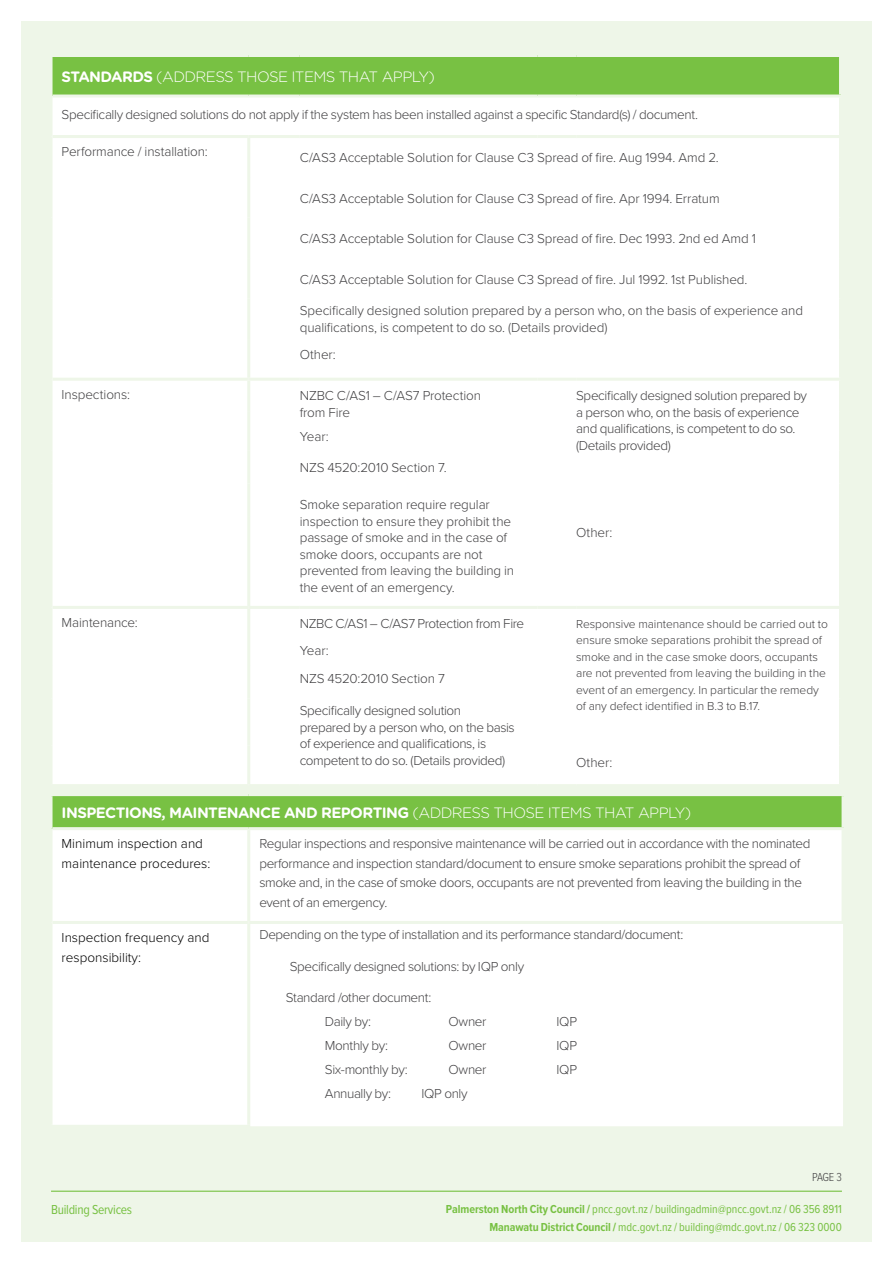
<style>
.page{position:relative;width:893px;height:1263px;background:#fff}
.page>*{position:absolute;margin:0;border:0;box-sizing:border-box;transform-origin:0 0}
.t1{font:700 15px "Gotham Rounded";letter-spacing:-.04em;color:#fff}
.t2{font:300 15px "Gotham Rounded";letter-spacing:-.04em;color:#fff}
.t3{font:300 13.5px/16.5px "Proxima Nova";letter-spacing:-.02em;color:#414042}
.t4{font:300 13.5px/19.5px "Proxima Nova";color:#000}
.t5{font:13.5px "Proxima Nova Cond";letter-spacing:-.02em;color:#78c143}
.t6{font:300 12px/16.5px "Proxima Nova";letter-spacing:-.005em;color:#414042}
.t7{font:12px/17.5px "Proxima Nova Cond";letter-spacing:-.005em;color:#78c143;text-align:right}
.t8{font:300 12px "Proxima Nova Cond";color:#414042}
.s1{font-weight:700}
.s2{font-weight:300}
</style>
<div class="page">
<div style="left:21px;top:21px;width:851px;height:1221px;background:#eef6e8"></div>
<hr style="left:51px;top:1190px;width:791px;height:2px;background:#78c143">
<div style="left:51px;top:56px;width:789px;height:40px;background:#78c143"></div>
<div style="left:53px;top:98px;width:786px;height:686px;background:#fff"></div>
<hr style="left:50px;top:57px;width:3px;height:39px;background:#eef6e8">
<hr style="left:50px;top:54px;width:199px;height:3px;background:#eef6e8">
<hr style="left:249px;top:54px;width:51px;height:3px;background:#eef6e8">
<hr style="left:300px;top:54px;width:238px;height:3px;background:#eef6e8">
<hr style="left:538px;top:54px;width:38px;height:3px;background:#eef6e8">
<hr style="left:576px;top:54px;width:266px;height:3px;background:#eef6e8">
<hr style="left:839px;top:57px;width:3px;height:38px;background:#eef6e8">
<hr style="left:247px;top:381px;width:3px;height:31px;background:#eef6e8">
<hr style="left:247px;top:412px;width:3px;height:39px;background:#eef6e8">
<hr style="left:247px;top:451px;width:3px;height:32px;background:#eef6e8">
<hr style="left:247px;top:483px;width:3px;height:33px;background:#eef6e8">
<hr style="left:247px;top:516px;width:3px;height:90px;background:#eef6e8">
<hr style="left:53px;top:606px;width:196px;height:3px;background:#eef6e8">
<hr style="left:53px;top:378px;width:196px;height:3px;background:#eef6e8">
<hr style="left:53px;top:95px;width:196px;height:3px;background:#eef6e8">
<hr style="left:249px;top:95px;width:51px;height:3px;background:#eef6e8">
<hr style="left:300px;top:95px;width:238px;height:3px;background:#eef6e8">
<hr style="left:538px;top:95px;width:38px;height:3px;background:#eef6e8">
<hr style="left:576px;top:95px;width:266px;height:3px;background:#eef6e8">
<hr style="left:53px;top:135px;width:196px;height:3px;background:#eef6e8">
<hr style="left:249px;top:135px;width:51px;height:3px;background:#eef6e8">
<hr style="left:300px;top:135px;width:238px;height:3px;background:#eef6e8">
<hr style="left:538px;top:135px;width:38px;height:3px;background:#eef6e8">
<hr style="left:576px;top:135px;width:266px;height:3px;background:#eef6e8">
<hr style="left:247px;top:138px;width:3px;height:39px;background:#eef6e8">
<hr style="left:247px;top:177px;width:3px;height:41px;background:#eef6e8">
<hr style="left:247px;top:218px;width:3px;height:40px;background:#eef6e8">
<hr style="left:247px;top:258px;width:3px;height:41px;background:#eef6e8">
<hr style="left:247px;top:299px;width:3px;height:40px;background:#eef6e8">
<hr style="left:247px;top:339px;width:3px;height:39px;background:#eef6e8">
<hr style="left:249px;top:378px;width:51px;height:3px;background:#eef6e8">
<hr style="left:300px;top:378px;width:238px;height:3px;background:#eef6e8">
<hr style="left:538px;top:378px;width:38px;height:3px;background:#eef6e8">
<hr style="left:576px;top:378px;width:266px;height:3px;background:#eef6e8">
<hr style="left:249px;top:606px;width:51px;height:3px;background:#eef6e8">
<hr style="left:300px;top:606px;width:238px;height:3px;background:#eef6e8">
<hr style="left:247px;top:609px;width:3px;height:57px;background:#eef6e8">
<hr style="left:538px;top:606px;width:38px;height:3px;background:#eef6e8">
<hr style="left:576px;top:606px;width:266px;height:3px;background:#eef6e8">
<hr style="left:247px;top:666px;width:3px;height:32px;background:#eef6e8">
<hr style="left:247px;top:698px;width:3px;height:47px;background:#eef6e8">
<hr style="left:247px;top:745px;width:3px;height:39px;background:#eef6e8">
<div style="left:51px;top:795px;width:792px;height:34px;background:#78c143"></div>
<div style="left:53px;top:830px;width:790px;height:296px;background:#fff"></div>
<hr style="left:50px;top:796px;width:3px;height:33px;background:#eef6e8">
<hr style="left:50px;top:793px;width:199px;height:3px;background:#eef6e8">
<hr style="left:249px;top:793px;width:595px;height:3px;background:#eef6e8">
<hr style="left:841px;top:796px;width:3px;height:31px;background:#eef6e8">
<hr style="left:841px;top:830px;width:3px;height:91px;background:#eef6e8">
<hr style="left:249px;top:827px;width:595px;height:3px;background:#eef6e8">
<hr style="left:53px;top:827px;width:196px;height:3px;background:#eef6e8">
<hr style="left:247px;top:830px;width:3px;height:91px;background:#eef6e8">
<hr style="left:50px;top:1125px;width:200px;height:3px;background:#eef6e8">
<hr style="left:53px;top:921px;width:196px;height:3px;background:#eef6e8">
<hr style="left:249px;top:921px;width:595px;height:3px;background:#eef6e8">
<hr style="left:247px;top:924px;width:3px;height:201px;background:#eef6e8">
<p class="t2" style="left:62px;top:66px;width:375px"><span class="s1">STANDARDS</span> (ADDRESS THOSE ITEMS THAT APPLY)</p>
<p class="t3" style="left:62px;top:105px;width:638px">Specifically designed solutions do not apply if the system has been installed against a specific Standard(s) / document.</p>
<p class="t3" style="left:62px;top:143px;width:148px">Performance / installation:</p>
<p class="t3" style="left:300px;top:149px;width:421px">C/AS3 Acceptable Solution for Clause C3 Spread of fire. Aug 1994. Amd 2.</p>
<p class="t3" style="left:300px;top:189px;width:421px">C/AS3 Acceptable Solution for Clause C3 Spread of fire. Apr 1994. Erratum</p>
<p class="t3" style="left:300px;top:230px;width:458px">C/AS3 Acceptable Solution for Clause C3 Spread of fire. Dec 1993. 2nd ed Amd 1</p>
<p class="t3" style="left:300px;top:270px;width:449px">C/AS3 Acceptable Solution for Clause C3 Spread of fire. Jul 1992. 1st Published.</p>
<p class="t3" style="left:300px;top:302px;width:505px">Specifically designed solution prepared by a person who, on the basis of experience and qualifications, is competent to do so. (Details provided)</p>
<p class="t3" style="left:300px;top:345px;width:38px">Other:</p>
<p class="t3" style="left:62px;top:385px;width:70px">Inspections:</p>
<p class="t3" style="left:300px;top:387px;width:183px">NZBC C/AS1 – C/AS7 Protection from Fire</p>
<p class="t3" style="left:300px;top:427px;width:30px">Year:</p>
<p class="t3" style="left:576px;top:387px;width:232px">Specifically designed solution prepared by a person who, on the basis of experience and qualifications, is competent to do so. (Details provided)</p>
<p class="t3" style="left:300px;top:459px;width:148px">NZS 4520:2010 Section 7.</p>
<p class="t3" style="left:300px;top:496px;width:216px">Smoke separation require regular inspection to ensure they prohibit the passage of smoke and in the case of smoke doors, occupants are not prevented from leaving the building in the event of an emergency.</p>
<p class="t3" style="left:576px;top:524px;width:38px">Other:</p>
<p class="t3" style="left:62px;top:613px;width:78px">Maintenance:</p>
<p class="t3" style="left:300px;top:610px;width:226px;line-height:27px">NZBC C/AS1 – C/AS7 Protection from Fire<br>Year:</p>
<p class="t6" style="left:576px;top:615px;width:253px">Responsive maintenance should be carried out to ensure smoke separations prohibit the spread of smoke and in the case smoke doors, occupants are not prevented from leaving the building in the event of an emergency. In particular the remedy of any defect identified in B.3 to B.17.</p>
<p class="t3" style="left:300px;top:669px;width:147px">NZS 4520:2010 Section 7</p>
<p class="t3" style="left:300px;top:702px;width:216px">Specifically designed solution prepared by a person who, on the basis of experience and qualifications, is competent to do so. (Details provided)</p>
<p class="t3" style="left:576px;top:753px;width:38px">Other:</p>
<p class="t1" style="left:62px;top:801px;width:631px">INSPECTIONS, MAINTENANCE AND REPORTING <span class="s2">(ADDRESS THOSE ITEMS THAT APPLY)</span></p>
<p class="t4" style="left:62px;top:833px;width:150px">Minimum inspection and maintenance procedures:</p>
<p class="t3" style="left:259px;top:833px;width:552px;line-height:19.5px">Regular inspections and responsive maintenance will be carried out in accordance with the nominated performance and inspection standard/document to ensure smoke separations prohibit the spread of smoke and, in the case of smoke doors, occupants are not prevented from leaving the building in the event of an emergency.</p>
<p class="t4" style="left:62px;top:927px;width:149px">Inspection frequency and responsibility:</p>
<p class="t3" style="left:259px;top:925px;width:426px">Depending on the type of installation and its performance standard/document:</p>
<p class="t3" style="left:290px;top:957px;width:236px">Specifically designed solutions: by IQP only</p>
<p class="t3" style="left:325px;top:985px;width:108px;line-height:24px;text-indent:-39px">Standard /other document:<br>Daily by:</p>
<p class="t3" style="left:449px;top:1013px;width:39px">Owner</p>
<p class="t3" style="left:557px;top:1013px;width:22px">IQP</p>
<p class="t5" style="left:51px;top:1200px;width:83px">Building Services</p>
<p class="t3" style="left:325px;top:1037px;width:65px">Monthly by:</p>
<p class="t3" style="left:449px;top:1037px;width:39px">Owner</p>
<p class="t3" style="left:557px;top:1037px;width:22px">IQP</p>
<p class="t3" style="left:325px;top:1061px;width:84px">Six-monthly by:</p>
<p class="t3" style="left:449px;top:1061px;width:39px">Owner</p>
<p class="t3" style="left:557px;top:1061px;width:22px">IQP</p>
<p class="t3" style="left:325px;top:1085px;width:68px">Annually by:</p>
<p class="t3" style="left:421px;top:1085px;width:48px">IQP only</p>
<p class="t8" style="left:812px;top:1168px;width:31px">PAGE 3</p>
<p class="t7" style="left:446px;top:1200px;width:398px"><span class="s1">Palmerston North City Council /</span> pncc.govt.nz / buildingadmin@pncc.govt.nz / 06 356 8911<br><span class="s1">Manawatu District Council /</span> mdc.govt.nz / building@mdc.govt.nz / 06 323 0000</p>
</div>
